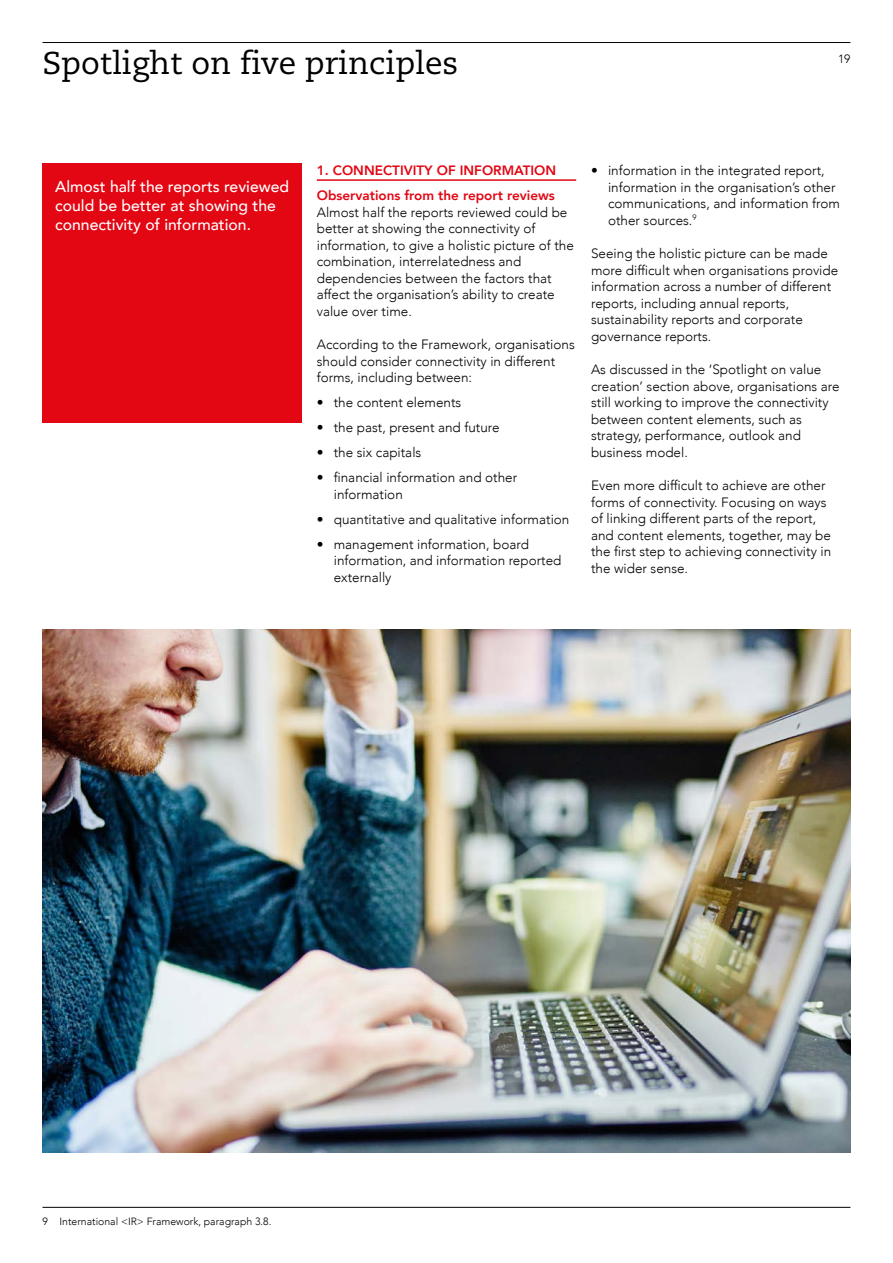
<style>
.page{position:relative;width:893px;height:1263px;background:#fff}
.page>*{position:absolute;margin:0;border:0;box-sizing:border-box;transform-origin:0 0}
.t1{font:31.5px "Caecilia";color:#000}
.t2{font:500 15.75px/18.8px "Avenir";color:#fff}
.t3{font:300 13.5px/16.5px "Avenir";color:#000}
.t4{font:800 13.5px/25px "Avenir";color:#e30613}
.t5{font:300 12px "Avenir";color:#000}
.t6{font:300 10.5px "Avenir";color:#000}
</style>
<div class="page">
<hr style="left:317px;top:179px;width:259px;height:2px;background:#e30613">
<hr style="left:43px;top:42px;width:807px;height:1px;background:#000">
<div style="left:43px;top:164px;width:259px;height:259px;background:#e30613"></div>
<img style="left:43px;top:629px;width:807px;height:523px">
<hr style="left:43px;top:1207px;width:807px;height:1px;background:#000">
<h1 class="t1" style="left:43px;top:45px;width:417px">Spotlight on five principles</h1>
<p class="t5" style="left:838px;top:52px;width:14px">19</p>
<p class="t2" style="left:55px;top:177px;width:235px">Almost half the reports reviewed could be better at showing the connectivity of information.</p>
<p class="t4" style="left:317px;top:158px;width:241px">1. CONNECTIVITY OF INFORMATION<br>Observations from the report reviews</p>
<p class="t3" style="left:317px;top:204px;width:259px">Almost half the reports reviewed could be better at showing the connectivity of information, to give a holistic picture of the combination, interrelatedness and dependencies between the factors that affect the organisation’s ability to create value over time.</p>
<p class="t3" style="left:317px;top:336px;width:259px">According to the Framework, organisations should consider connectivity in different forms, including between:</p>
<p class="t3" style="left:317px;top:394px;width:146px">• the content elements</p>
<p class="t3" style="left:317px;top:419px;width:184px">• the past, present and future</p>
<p class="t3" style="left:317px;top:444px;width:106px">• the six capitals</p>
<p class="t3" style="left:334px;top:469px;width:185px;text-indent:-17px">• financial information and other information</p>
<p class="t3" style="left:317px;top:511px;width:254px">• quantitative and qualitative information</p>
<p class="t3" style="left:334px;top:536px;width:229px;text-indent:-17px">• management information, board information, and information reported externally</p>
<p class="t3" style="left:608px;top:162px;width:233px;text-indent:-17px">• information in the integrated report, information in the organisation’s other communications, and information from other sources.<sup>9</sup></p>
<p class="t3" style="left:591px;top:245px;width:249px">Seeing the holistic picture can be made more difficult when organisations provide information across a number of different reports, including annual reports, sustainability reports and corporate governance reports.</p>
<p class="t3" style="left:591px;top:361px;width:250px">As discussed in the ‘Spotlight on value creation’ section above, organisations are still working to improve the connectivity between content elements, such as strategy, performance, outlook and business model.</p>
<p class="t3" style="left:591px;top:477px;width:242px">Even more difficult to achieve are other forms of connectivity. Focusing on ways of linking different parts of the report, and content elements, together, may be the first step to achieving connectivity in the wider sense.</p>
<p class="t6" style="left:43px;top:1215px;width:230px">9 International &lt;IR&gt; Framework, paragraph 3.8.</p>
</div>
